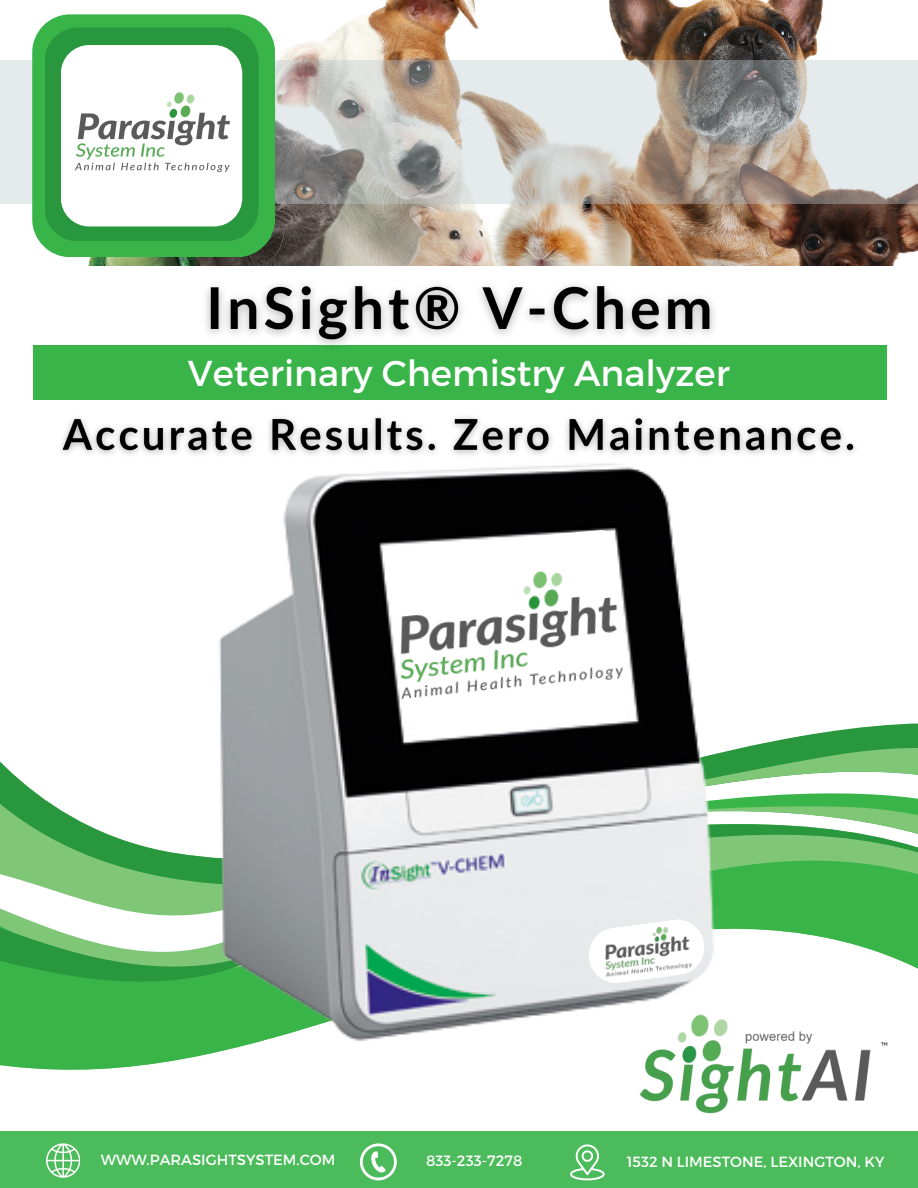
<style>
.page{position:relative;width:918px;height:1188px;background:#fff}
.page>*{position:absolute;margin:0;border:0;box-sizing:border-box;transform-origin:0 0}
.t1{font:36px "Montserrat";color:#fff}
.t2{font:14.85px "Montserrat";color:#fff}
.t3{font:14.7px "Montserrat";color:#fff}
</style>
<div class="page">
<img style="left:0;top:0;width:918px;height:266px">
<svg style="left:0;top:60px;width:918px;height:143px;background:#c1bdb9"></svg>
<div style="left:32px;top:14px;width:243px;height:243px;background:#38b449;border-radius:38px"></div>
<div style="left:45px;top:27px;width:214px;height:214px;background:#29973d;border-radius:33px"></div>
<div style="left:61px;top:45px;width:181px;height:181px;background:#fff;border-radius:28px"></div>
<div style="left:0;top:1131px;width:918px;height:57px;background:#4cbb5b"></div>
<svg style="left:360px;top:1143px;width:37px;height:37px"></svg>
<svg style="left:570px;top:1144px;width:35px;height:36px"></svg>
<svg style="left:46px;top:1143px;width:34px;height:34px"></svg>
<svg style="left:0;top:908px;width:918px;height:162px;fill:#38b449"></svg>
<svg style="left:0;top:761px;width:918px;height:147px"></svg>
<svg style="left:837px;top:723px;width:81px;height:15px"></svg>
<svg style="left:837px;top:846px;width:81px;height:25px;background:#6ec06c"></svg>
<svg style="left:837px;top:738px;width:81px;height:108px"></svg>
<div style="left:33px;top:345px;width:853px;height:54px;background:#38b449"></div>
<img style="left:75px;top:92px;width:155px;height:81px">
<img style="left:610px;top:916px;width:291px;height:198px">
<svg style="left:0;top:848px;width:117px;height:140px"></svg>
<img style="left:117px;top:464px;width:720px;height:604px">
<svg style="left:587px;top:918px;width:119px;height:67px"></svg>
<img style="left:597px;top:921px;width:100px;height:60px">
<svg style="left:397px;top:529px;width:234px;height:208px"></svg>
<img style="left:378px;top:556px;width:257px;height:154px">
<img style="left:206px;top:284px;width:508px;height:61px">
<img style="left:61px;top:417px;width:794px;height:47px">
<p class="t1" style="left:188px;top:350px;width:544px">Veterinary Chemistry Analyzer</p>
<p class="t3" style="left:101px;top:1150px;width:236px">WWW.PARASIGHTSYSTEM.COM</p>
<p class="t2" style="left:426px;top:1151px;width:98px">833-233-7278</p>
<p class="t3" style="left:627px;top:1152px;width:259px">1532 N LIMESTONE, LEXINGTON, KY</p>
</div>
